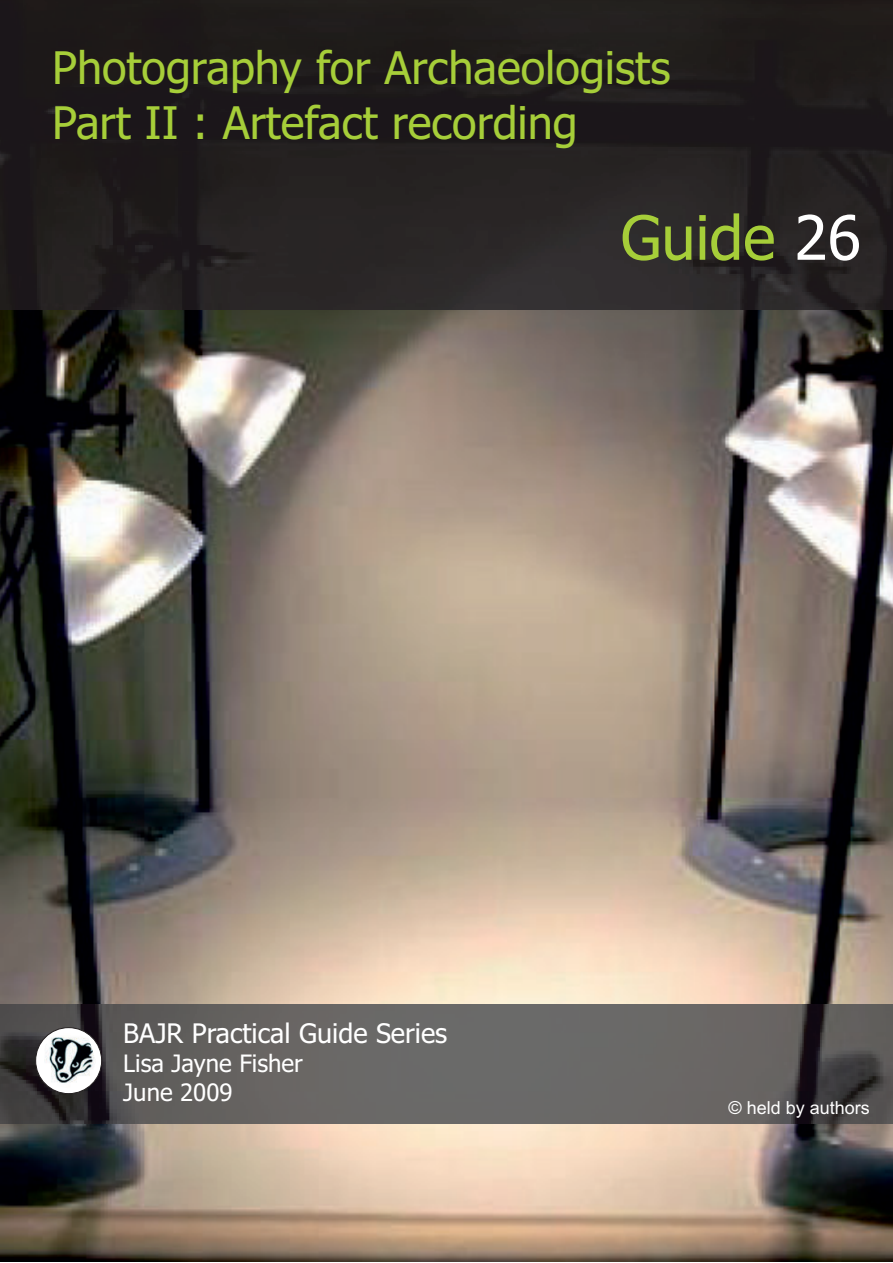
<style>
.page{position:relative;width:893px;height:1263px;background:#fff}
.page>*{position:absolute;margin:0;border:0;box-sizing:border-box;transform-origin:0 0}
.t1{font:61.05px "Tahoma";color:#a6ce39}
.t2{font:45px/54.3px "Tahoma";color:#a6ce39}
.t3{font:27px "Tahoma";color:#fff}
.t4{font:24px/29px "Tahoma";color:#fff}
.t5{font:18px "Arial";color:#fff}
.s1{color:#fff}
</style>
<div class="page">
<img style="left:0;top:310px;width:893px;height:951px">
<img style="left:0;top:1005px;width:893px;height:118px">
<img style="left:0;top:0;width:893px;height:310px">
<svg style="left:36px;top:1027px;width:66px;height:66px"></svg>
<div style="left:35px;top:1027px;width:67px;height:67px;border:1px solid #231f20;border-radius:50%"></div>
<img style="left:39px;top:1032px;width:57px;height:56px">
<p class="t2" style="left:52px;top:45px;width:620px">Photography for Archaeologists<br>Part II : Artefact recording</p>
<h1 class="t1" style="left:621px;top:213px;width:242px">Guide <span class="s1">26</span></h1>
<p class="t3" style="left:123px;top:1022px;width:326px">BAJR Practical Guide Series</p>
<p class="t4" style="left:123px;top:1051px;width:181px">Lisa Jayne Fisher<br>June 2009</p>
<p class="t5" style="left:728px;top:1101px;width:143px">© held by authors</p>
</div>
